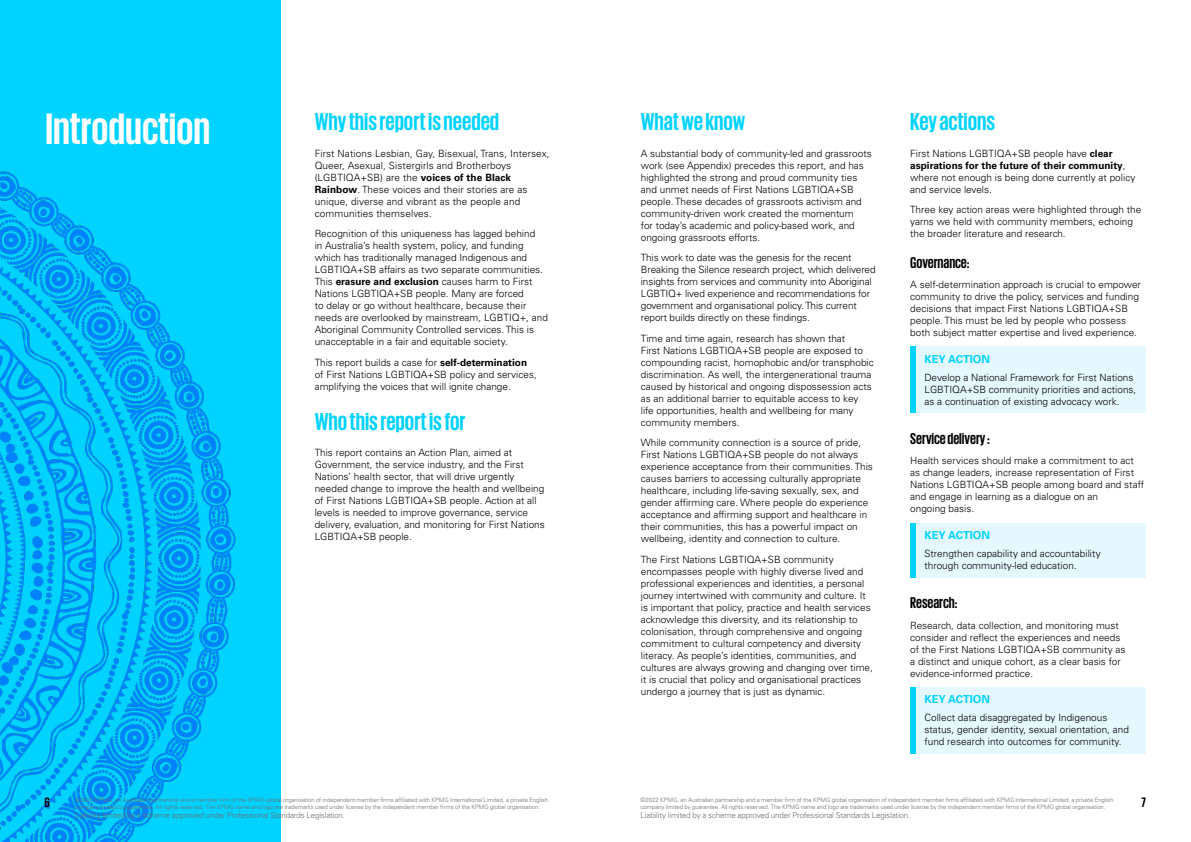
<style>
.page{position:relative;width:1191px;height:842px;background:#fff}
.page>*{position:absolute;margin:0;border:0;box-sizing:border-box;transform-origin:0 0}
.t1{font:700 45px "KPMG";color:#fff}
.t2{font:700 25px "KPMG";color:#00d3ff}
.t3{font:700 16px "KPMG";color:#000}
.t4{font:700 14px "KPMG";color:#000}
.t5{font:700 11px "Univers LT Std";color:#00d3ff}
.t6{font:300 10px/12px "Univers LT Std";color:#000}
.t7{font:300 8px "Univers LT Std";letter-spacing:-.02em;color:#706f6f}
.t8{font:300 6px/7px "Univers LT Std";letter-spacing:-.01em;color:#706f6f}
.s1{font-weight:700}
</style>
<div class="page">
<div style="left:0;top:0;width:281px;height:842px;background:#00d3ff"></div>
<img style="left:0;top:171px;width:236px;height:671px">
<div style="left:910px;top:347px;width:235px;height:66px;background:#e6f8ff"></div>
<div style="left:910px;top:347px;width:6px;height:66px;background:#00d3ff"></div>
<div style="left:910px;top:523px;width:235px;height:54px;background:#e6f8ff"></div>
<div style="left:910px;top:523px;width:6px;height:54px;background:#00d3ff"></div>
<div style="left:910px;top:687px;width:235px;height:67px;background:#e6f8ff"></div>
<div style="left:910px;top:687px;width:6px;height:67px;background:#00d3ff"></div>
<h1 class="t1" style="left:45px;top:106px;width:166px">Introduction</h1>
<h2 class="t2" style="left:315px;top:109px;width:186px">Why this report is needed</h2>
<p class="t6" style="left:315px;top:147px;width:236px">First Nations Lesbian, Gay, Bisexual, Trans, Intersex, Queer, Asexual, Sistergirls and Brotherboys (LGBTIQA+SB) are the <span class="s1">voices of the Black Rainbow</span>. These voices and their stories are as unique, diverse and vibrant as the people and communities themselves.</p>
<p class="t6" style="left:315px;top:227px;width:235px">Recognition of this uniqueness has lagged behind<br>in Australia’s health system, policy, and funding which has traditionally managed Indigenous and LGBTIQA+SB affairs as two separate communities.<br>This <span class="s1">erasure and exclusion</span> causes harm to First Nations LGBTIQA+SB people. Many are forced<br>to delay or go without healthcare, because their needs are overlooked by mainstream, LGBTIQ+, and Aboriginal Community Controlled services. This is unacceptable in a fair and equitable society.</p>
<p class="t6" style="left:315px;top:356px;width:224px">This report builds a case for <span class="s1">self-determination </span>of First Nations LGBTIQA+SB policy and services, amplifying the voices that will ignite change.</p>
<h2 class="t2" style="left:315px;top:408px;width:152px">Who this report is for</h2>
<p class="t6" style="left:315px;top:446px;width:232px">This report contains an Action Plan, aimed at Government, the service industry, and the First Nations’ health sector, that will drive urgently needed change to improve the health and wellbeing of First Nations LGBTIQA+SB people. Action at all levels is needed to improve governance, service delivery, evaluation, and monitoring for First Nations LGBTIQA+SB people.</p>
<h2 class="t2" style="left:641px;top:109px;width:106px">What we know</h2>
<p class="t6" style="left:641px;top:147px;width:232px">A substantial body of community-led and grassroots work (see Appendix) precedes this report, and has highlighted the strong and proud community ties and unmet needs of First Nations LGBTIQA+SB people. These decades of grassroots activism and community-driven work created the momentum<br>for today’s academic and policy-based work, and ongoing grassroots efforts.</p>
<p class="t6" style="left:641px;top:251px;width:236px">This work to date was the genesis for the recent Breaking the Silence research project, which delivered insights from services and community into Aboriginal LGBTIQ+ lived experience and recommendations for government and organisational policy. This current report builds directly on these findings.</p>
<p class="t6" style="left:641px;top:332px;width:234px">Time and time again, research has shown that<br>First Nations LGBTIQA+SB people are exposed to compounding racist, homophobic and/or transphobic discrimination. As well, the intergenerational trauma caused by historical and ongoing dispossession acts as an additional barrier to equitable access to key life opportunities, health and wellbeing for many community members.</p>
<p class="t6" style="left:641px;top:436px;width:233px">While community connection is a source of pride, First Nations LGBTIQA+SB people do not always experience acceptance from their communities. This causes barriers to accessing culturally appropriate healthcare, including life-saving sexually, sex, and gender affirming care. Where people do experience acceptance and affirming support and healthcare in their communities, this has a powerful impact on wellbeing, identity and connection to culture.</p>
<p class="t6" style="left:641px;top:553px;width:233px">The First Nations LGBTIQA+SB community encompasses people with highly diverse lived and professional experiences and identities, a personal journey intertwined with community and culture. It is important that policy, practice and health services acknowledge this diversity, and its relationship to colonisation, through comprehensive and ongoing commitment to cultural competency and diversity literacy. As people’s identities, communities, and cultures are always growing and changing over time, it is crucial that policy and organisational practices undergo a journey that is just as dynamic.</p>
<h2 class="t2" style="left:910px;top:109px;width:86px">Key actions</h2>
<p class="t6" style="left:910px;top:147px;width:226px">First Nations LGBTIQA+SB people have <span class="s1">clear aspirations for the future of their community</span>, where not enough is being done currently at policy and service levels.</p>
<p class="t6" style="left:910px;top:203px;width:232px">Three key action areas were highlighted through the yarns we held with community members, echoing the broader literature and research.</p>
<h3 class="t3" style="left:910px;top:254px;width:61px">Governance:</h3>
<p class="t6" style="left:910px;top:279px;width:232px">A self-determination approach is crucial to empower community to drive the policy, services and funding decisions that impact First Nations LGBTIQA+SB people. This must be led by people who possess both subject matter expertise and lived experience.</p>
<p class="t5" style="left:924px;top:353px;width:67px">KEY ACTION</p>
<p class="t6" style="left:924px;top:371px;width:213px">Develop a National Framework for First Nations<br>LGBTIQA+SB community priorities and actions, as a continuation of existing advocacy work.</p>
<h3 class="t3" style="left:910px;top:430px;width:81px">Service delivery :</h3>
<p class="t6" style="left:910px;top:455px;width:235px">Health services should make a commitment to act as change leaders, increase representation of First Nations LGBTIQA+SB people among board and staff and engage in learning as a dialogue on an<br>ongoing basis.</p>
<p class="t5" style="left:924px;top:529px;width:67px">KEY ACTION</p>
<p class="t6" style="left:924px;top:547px;width:178px">Strengthen capability and accountability through community-led education.</p>
<h3 class="t3" style="left:910px;top:594px;width:49px">Research:</h3>
<p class="t6" style="left:910px;top:619px;width:217px">Research, data collection, and monitoring must consider and reflect the experiences and needs of the First Nations LGBTIQA+SB community as a distinct and unique cohort, as a clear basis for evidence-informed practice.</p>
<p class="t5" style="left:924px;top:693px;width:67px">KEY ACTION</p>
<p class="t6" style="left:924px;top:712px;width:206px">Collect data disaggregated by Indigenous status, gender identity, sexual orientation, and fund research into outcomes for community.</p>
<h3 class="t4" style="left:45px;top:795px;width:7px">6</h3>
<h3 class="t4" style="left:1141px;top:795px;width:6px">7</h3>
<p class="t8" style="left:75px;top:796px;width:474px">©2022 KPMG, an Australian partnership and a member firm of the KPMG global organisation of independent member firms affiliated with KPMG International Limited, a private English company limited by guarantee. All rights reserved. The KPMG name and logo are trademarks used under license by the independent member firms of the KPMG global organisation.</p>
<p class="t7" style="left:75px;top:811px;width:271px">Liability limited by a scheme approved under Professional Standards Legislation.</p>
<p class="t8" style="left:640px;top:796px;width:474px">©2022 KPMG, an Australian partnership and a member firm of the KPMG global organisation of independent member firms affiliated with KPMG International Limited, a private English company limited by guarantee. All rights reserved. The KPMG name and logo are trademarks used under license by the independent member firms of the KPMG global organisation.</p>
<p class="t7" style="left:640px;top:811px;width:271px">Liability limited by a scheme approved under Professional Standards Legislation.</p>
</div>
